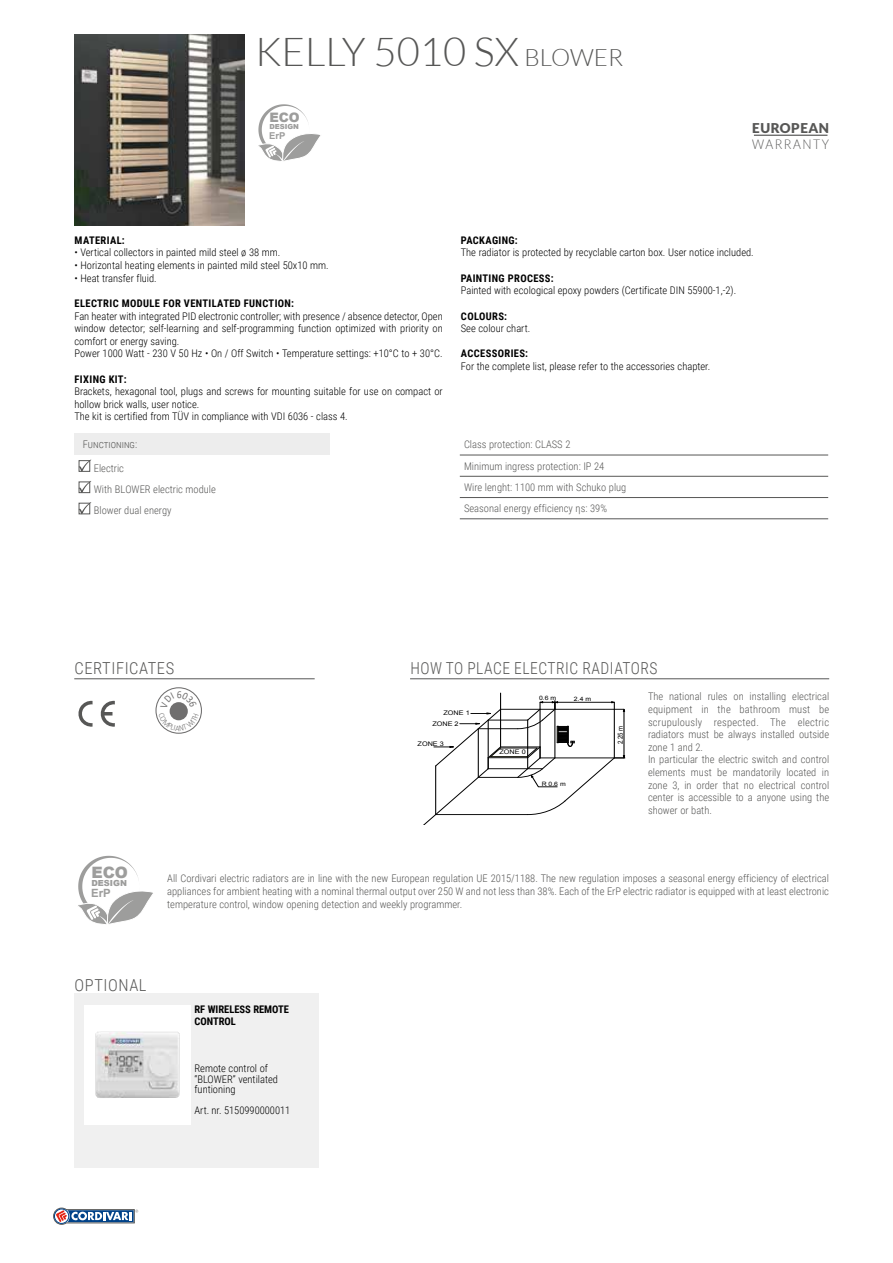
<style>
.page{position:relative;width:893px;height:1263px;background:#fff}
.page>*{position:absolute;margin:0;border:0;box-sizing:border-box;transform-origin:0 0}
.t1{font:300 39.9px "Lato";color:#575756}
.t2{font:300 16.5px "Roboto Condensed";letter-spacing:.035em;color:#575756;scale:.94 1}
.t3{font:300 16.5px "Roboto Condensed";letter-spacing:.035em;color:#575756}
.t4{font:900 15.75px "Arial";color:#9d9d9c}
.t5{font:900 13.5px "Lato";letter-spacing:.04em;color:#575756}
.t6{font:300 13.5px "Lato";letter-spacing:.125em;color:#575756;scale:.9 1}
.t7{font:900 13.05px "Arial";color:#9d9d9c}
.t8{font:700 11.4px "Arial";color:#9d9d9c}
.t9{font:300 10.5px/12.6px "Roboto Condensed";color:#575756}
.t10{font:300 10.5px/12.6px "Roboto Condensed";color:#000}
.t11{font:700 10.5px "Roboto Condensed";letter-spacing:.035em;color:#000}
.t12{font:700 10.5px/12px "Roboto Condensed";color:#000}
.t13{font:700 9.45px "Arial";color:#9d9d9c}
.t14{font:900 8.4px "Arial";color:#9d9d9c}
.t15{font:900 6.9px "Arial";color:#9d9d9c}
.t16{font:6.9px "Arial";color:#000;scale:.87 1}
.t17{font:6.3px "Arial";color:#000;scale:1.15 1}
.t18{font:6px "Arial";color:#000;scale:1.15 1}
.s1{font-size:24px}
</style>
<div class="page">
<hr style="left:460px;top:455px;width:368px;height:1px;background:#575756">
<hr style="left:460px;top:476px;width:368px;height:1px;background:#575756">
<hr style="left:460px;top:497px;width:368px;height:1px;background:#575756">
<hr style="left:460px;top:518px;width:368px;height:1px;background:#575756">
<svg style="left:156px;top:688px;width:45px;height:45px"></svg>
<div style="left:155px;top:687px;width:47px;height:47px;border:1px solid #706f6f;border-radius:50%"></div>
<svg style="left:258px;top:104px;width:63px;height:57px"></svg>
<svg style="left:78px;top:700px;width:37px;height:27px"></svg>
<hr style="left:74px;top:678px;width:241px;height:1px;background:#575756">
<svg style="left:53px;top:1208px;width:85px;height:16px"></svg>
<svg style="left:78px;top:856px;width:75px;height:68px"></svg>
<hr style="left:754px;top:135px;width:73px;height:1px;background:#575756">
<hr style="left:410px;top:678px;width:419px;height:1px;background:#575756">
<hr style="left:500px;top:693px;width:1px;height:54px;background:#000">
<svg style="left:424px;top:700px;width:201px;height:124px"></svg>
<hr style="left:614px;top:709px;width:1px;height:49px;background:#000">
<img style="left:74px;top:34px;width:170px;height:191px">
<div style="left:74px;top:993px;width:245px;height:174px;background:#f0f0f0"></div>
<div style="left:84px;top:1005px;width:106px;height:120px;background:#fff"></div>
<img style="left:95px;top:1031px;width:85px;height:67px">
<div style="left:74px;top:434px;width:255px;height:21px;background:#ededed"></div>
<svg style="left:79px;top:459px;width:12px;height:13px"></svg>
<svg style="left:79px;top:481px;width:12px;height:12px"></svg>
<svg style="left:79px;top:502px;width:12px;height:12px"></svg>
<svg style="left:158px;top:691px;width:41px;height:40px"></svg>
<h1 class="t1" style="left:255px;top:30px;width:370px">KELLY 5010 SX <span class="s1">BLOWER</span></h1>
<p class="t7" style="left:269px;top:108px;width:32px">ECO</p>
<p class="t15" style="left:269px;top:122px;width:31px">DESIGN</p>
<p class="t13" style="left:269px;top:129px;width:18px">ErP</p>
<p class="t5" style="left:752px;top:120px;width:78px">EUROPEAN</p>
<p class="t6" style="left:752px;top:137px;width:87px">WARRANTY</p>
<p class="t11" style="left:75px;top:233px;width:52px">MATERIAL:</p>
<p class="t10" style="left:74px;top:246px;width:207px">• Vertical collectors in painted mild steel ø 38 mm.</p>
<p class="t10" style="left:74px;top:259px;width:256px">• Horizontal heating elements in painted mild steel 50x10 mm.</p>
<p class="t10" style="left:74px;top:271px;width:84px">• Heat transfer fluid.</p>
<p class="t11" style="left:75px;top:296px;width:221px">ELECTRIC MODULE FOR VENTILATED FUNCTION:</p>
<p class="t10" style="left:74px;top:309px;width:370px">Fan heater with integrated PID electronic controller; with presence / absence detector, Open window detector; self-learning and self-programming function optimized with priority on comfort or energy saving.<br>Power 1000 Watt - 230 V 50 Hz • On / Off Switch • Temperature settings: +10°C to + 30°C.</p>
<p class="t11" style="left:75px;top:371px;width:54px">FIXING KIT:</p>
<p class="t10" style="left:74px;top:385px;width:370px">Brackets, hexagonal tool, plugs and screws for mounting suitable for use on compact or hollow brick walls, user notice.<br>The kit is certified from TÜV in compliance with VDI 6036 - class 4.</p>
<p class="t9" style="left:83px;top:438px;width:56px">Functioning:</p>
<p class="t9" style="left:94px;top:457px;width:124px;line-height:21.3px">Electric<br>With BLOWER electric module<br>Blower dual energy</p>
<p class="t11" style="left:461px;top:233px;width:58px">PACKAGING:</p>
<p class="t10" style="left:461px;top:246px;width:294px">The radiator is protected by recyclable carton box. User notice included.</p>
<p class="t11" style="left:461px;top:271px;width:94px">PAINTING PROCESS:</p>
<p class="t10" style="left:461px;top:284px;width:277px">Painted with ecological epoxy powders (Certificate DIN 55900-1,-2).</p>
<p class="t11" style="left:461px;top:308px;width:48px">COLOURS:</p>
<p class="t10" style="left:461px;top:322px;width:71px">See colour chart.</p>
<p class="t11" style="left:461px;top:346px;width:69px">ACCESSORIES:</p>
<p class="t10" style="left:461px;top:359px;width:251px">For the complete list, please refer to the accessories chapter.</p>
<p class="t9" style="left:464px;top:433px;width:164px;line-height:21.3px">Class protection: CLASS 2<br>Minimum ingress protection: IP 24<br>Wire lenght: 1100 mm with Schuko plug Seasonal energy efficiency ηs: 39%</p>
<h2 class="t3" style="left:75px;top:657px;width:101px">CERTIFICATES</h2>
<h2 class="t2" style="left:410px;top:657px;width:265px">HOW TO PLACE ELECTRIC RADIATORS</h2>
<p class="t9" style="left:648px;top:690px;width:183px">The national rules on installing electrical equipment in the bathroom must be scrupulously respected. The electric radiators must be always installed outside zone 1 and 2.<br>In particular the electric switch and control elements must be mandatorily located in zone 3, in order that no electrical control center is accessible to a anyone using the shower or bath.</p>
<p class="t18" style="left:539px;top:694px;width:16px">0.6 m</p>
<p class="t18" style="left:574px;top:694px;width:16px">2.4 m</p>
<p class="t17" style="left:443px;top:709px;width:24px">ZONE 1</p>
<p class="t17" style="left:432px;top:719px;width:24px">ZONE 2</p>
<p class="t16" style="left:616px;top:744px;width:23px;rotate:-90deg">2.25 m</p>
<p class="t17" style="left:418px;top:739px;width:24px">ZONE 3</p>
<p class="t17" style="left:499px;top:748px;width:24px">ZONE 0</p>
<p class="t18" style="left:542px;top:780px;width:22px">R 0.6 m</p>
<h3 class="t4" style="left:91px;top:860px;width:38px">ECO</h3>
<p class="t14" style="left:91px;top:876px;width:37px">DESIGN</p>
<p class="t8" style="left:91px;top:885px;width:21px">ErP</p>
<p class="t9" style="left:167px;top:872px;width:663px;text-align:justify">All Cordivari electric radiators are in line with the new European regulation UE 2015/1188. The new regulation imposes a seasonal energy efficiency of electrical appliances for ambient heating with a nominal thermal output over 250 W and not less than 38%. Each of the ErP electric radiator is equipped with at least electronic temperature control, window opening detection and weekly programmer.</p>
<h2 class="t3" style="left:75px;top:973px;width:74px">OPTIONAL</h2>
<p class="t12" style="left:194px;top:1003px;width:96px">RF WIRELESS REMOTE<br>CONTROL</p>
<p class="t10" style="left:194px;top:1063px;width:85px;line-height:10.5px">Remote control of “BLOWER” ventilated funtioning</p>
<p class="t10" style="left:194px;top:1104px;width:97px">Art. nr. 5150990000011</p>
</div>
